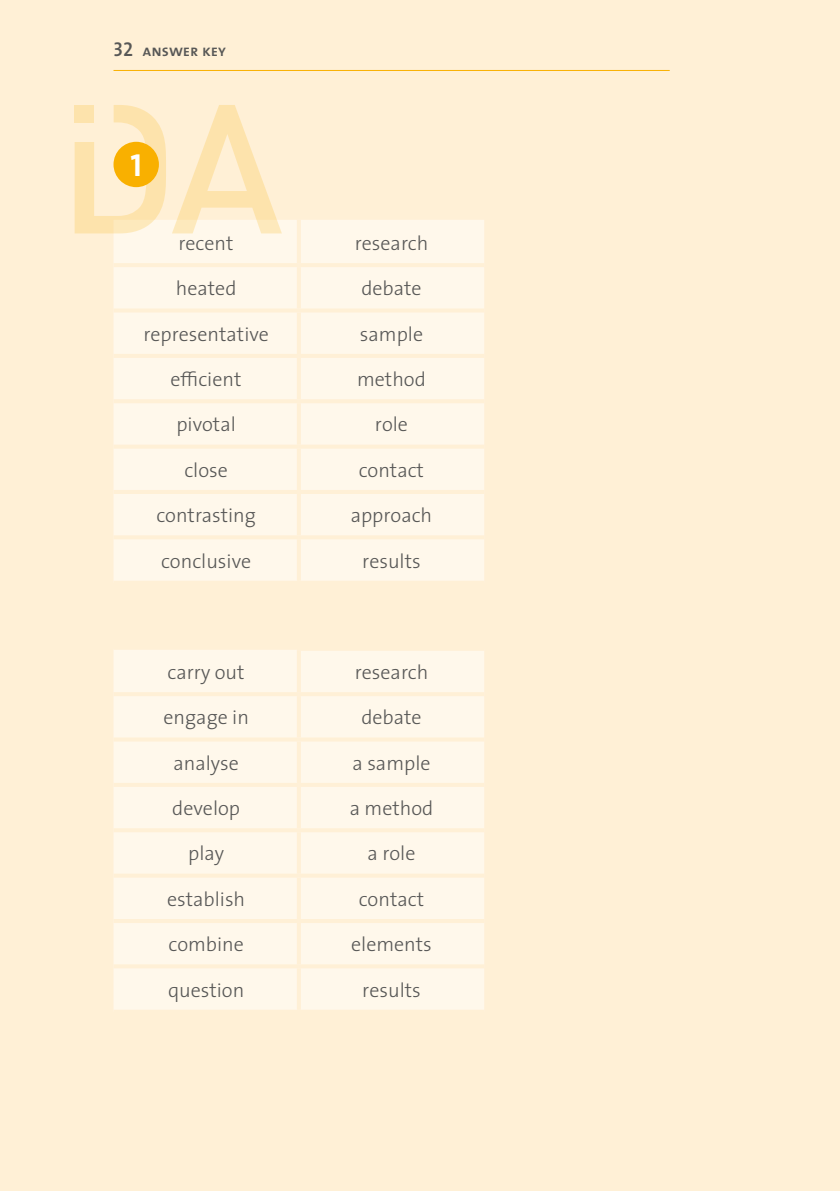
<style>
.page{position:relative;width:840px;height:1191px;background:#fff}
.page>*{position:absolute;margin:0;border:0;box-sizing:border-box;transform-origin:0 0}
.t1{font:32px "The Sans Bold Caps";color:#fff}
.t2{font:300 20px "The Sans";color:#575756}
.t3{font:16px "The Sans Semi Bold Caps";color:#575756}
.s1{font-size:20px}
</style>
<div class="page">
<div style="left:0;top:0;width:839px;height:1191px;background:#fff0d6"></div>
<div style="left:113px;top:220px;width:371px;height:361px;background:#fff8eb"></div>
<hr style="left:297px;top:220px;width:4px;height:43px;background:#fff0d6">
<hr style="left:113px;top:263px;width:186px;height:4px;background:#fff0d6">
<hr style="left:299px;top:263px;width:185px;height:4px;background:#fff0d6">
<hr style="left:297px;top:267px;width:4px;height:41px;background:#fff0d6">
<hr style="left:113px;top:308px;width:186px;height:4px;background:#fff0d6">
<hr style="left:299px;top:308px;width:185px;height:4px;background:#fff0d6">
<hr style="left:297px;top:312px;width:4px;height:42px;background:#fff0d6">
<hr style="left:113px;top:354px;width:186px;height:4px;background:#fff0d6">
<hr style="left:299px;top:354px;width:185px;height:4px;background:#fff0d6">
<hr style="left:297px;top:358px;width:4px;height:41px;background:#fff0d6">
<hr style="left:113px;top:399px;width:186px;height:4px;background:#fff0d6">
<hr style="left:299px;top:399px;width:185px;height:4px;background:#fff0d6">
<hr style="left:297px;top:403px;width:4px;height:41px;background:#fff0d6">
<svg style="left:113px;top:444px;width:186px;height:4px"></svg>
<svg style="left:299px;top:444px;width:185px;height:4px"></svg>
<hr style="left:297px;top:448px;width:4px;height:42px;background:#fff0d6">
<hr style="left:113px;top:490px;width:186px;height:4px;background:#fff0d6">
<hr style="left:299px;top:490px;width:185px;height:4px;background:#fff0d6">
<hr style="left:297px;top:494px;width:4px;height:41px;background:#fff0d6">
<hr style="left:113px;top:535px;width:186px;height:4px;background:#fff0d6">
<hr style="left:299px;top:535px;width:185px;height:4px;background:#fff0d6">
<hr style="left:297px;top:539px;width:4px;height:42px;background:#fff0d6">
<div style="left:114px;top:650px;width:370px;height:359px;background:#fff8eb"></div>
<hr style="left:297px;top:647px;width:187px;height:4px;background:#fff0d6">
<hr style="left:297px;top:651px;width:4px;height:41px;background:#fff0d6">
<hr style="left:113px;top:692px;width:186px;height:4px;background:#fff0d6">
<hr style="left:299px;top:692px;width:185px;height:4px;background:#fff0d6">
<hr style="left:297px;top:696px;width:4px;height:41px;background:#fff0d6">
<hr style="left:113px;top:737px;width:186px;height:4px;background:#fff0d6">
<hr style="left:299px;top:737px;width:185px;height:4px;background:#fff0d6">
<hr style="left:297px;top:741px;width:4px;height:42px;background:#fff0d6">
<hr style="left:113px;top:783px;width:186px;height:4px;background:#fff0d6">
<hr style="left:299px;top:783px;width:185px;height:4px;background:#fff0d6">
<hr style="left:297px;top:787px;width:4px;height:41px;background:#fff0d6">
<hr style="left:113px;top:828px;width:186px;height:4px;background:#fff0d6">
<hr style="left:299px;top:828px;width:185px;height:4px;background:#fff0d6">
<hr style="left:297px;top:832px;width:4px;height:41px;background:#fff0d6">
<svg style="left:114px;top:873px;width:185px;height:4px"></svg>
<svg style="left:299px;top:873px;width:185px;height:4px"></svg>
<hr style="left:297px;top:877px;width:4px;height:42px;background:#fff0d6">
<hr style="left:113px;top:919px;width:186px;height:4px;background:#fff0d6">
<hr style="left:299px;top:919px;width:185px;height:4px;background:#fff0d6">
<hr style="left:297px;top:923px;width:4px;height:41px;background:#fff0d6">
<hr style="left:113px;top:964px;width:186px;height:4px;background:#fff0d6">
<hr style="left:299px;top:964px;width:185px;height:4px;background:#fff0d6">
<hr style="left:297px;top:968px;width:4px;height:41px;background:#fff0d6">
<svg style="left:114px;top:1009px;width:183px;height:1px"></svg>
<svg style="left:301px;top:1009px;width:183px;height:1px"></svg>
<hr style="left:113px;top:70px;width:556px;height:1px;background:#f9b000">
<svg style="left:75px;top:105px;width:207px;height:128px"></svg>
<div style="left:75px;top:105px;width:19px;height:18px;background:#fde3ac"></div>
<div style="left:113px;top:142px;width:46px;height:45px;background:#f9b000;border-radius:50%"></div>
<p class="t3" style="left:113px;top:37px;width:114px"><span class="s1">32</span> answer key</p>
<h1 class="t1" style="left:130px;top:139px;width:13px">1</h1>
<p class="t2" style="left:178px;top:227px;width:57px">recent</p>
<p class="t2" style="left:354px;top:227px;width:75px">research</p>
<p class="t2" style="left:176px;top:272px;width:62px">heated</p>
<p class="t2" style="left:361px;top:272px;width:62px">debate</p>
<p class="t2" style="left:143px;top:317px;width:127px">representative</p>
<p class="t2" style="left:360px;top:317px;width:65px">sample</p>
<p class="t2" style="left:170px;top:363px;width:72px">efficient</p>
<p class="t2" style="left:357px;top:363px;width:70px">method</p>
<p class="t2" style="left:176px;top:408px;width:61px">pivotal</p>
<p class="t2" style="left:375px;top:408px;width:35px">role</p>
<p class="t2" style="left:184px;top:453px;width:45px">close</p>
<p class="t2" style="left:358px;top:453px;width:67px">contact</p>
<p class="t2" style="left:156px;top:499px;width:101px">contrasting</p>
<p class="t2" style="left:350px;top:499px;width:83px">approach</p>
<p class="t2" style="left:161px;top:544px;width:91px">conclusive</p>
<p class="t2" style="left:362px;top:544px;width:60px">results</p>
<p class="t2" style="left:167px;top:655px;width:78px">carry out</p>
<p class="t2" style="left:354px;top:655px;width:75px">research</p>
<p class="t2" style="left:163px;top:701px;width:87px">engage in</p>
<p class="t2" style="left:361px;top:701px;width:62px">debate</p>
<p class="t2" style="left:173px;top:746px;width:67px">analyse</p>
<p class="t2" style="left:352px;top:746px;width:79px">a sample</p>
<p class="t2" style="left:172px;top:791px;width:69px">develop</p>
<p class="t2" style="left:349px;top:791px;width:85px">a method</p>
<p class="t2" style="left:188px;top:837px;width:37px">play</p>
<p class="t2" style="left:367px;top:837px;width:49px">a role</p>
<p class="t2" style="left:167px;top:882px;width:80px">establish</p>
<p class="t2" style="left:358px;top:882px;width:67px">contact</p>
<p class="t2" style="left:168px;top:928px;width:77px">combine</p>
<p class="t2" style="left:351px;top:928px;width:82px">elements</p>
<p class="t2" style="left:168px;top:973px;width:78px">question</p>
<p class="t2" style="left:362px;top:973px;width:60px">results</p>
</div>
